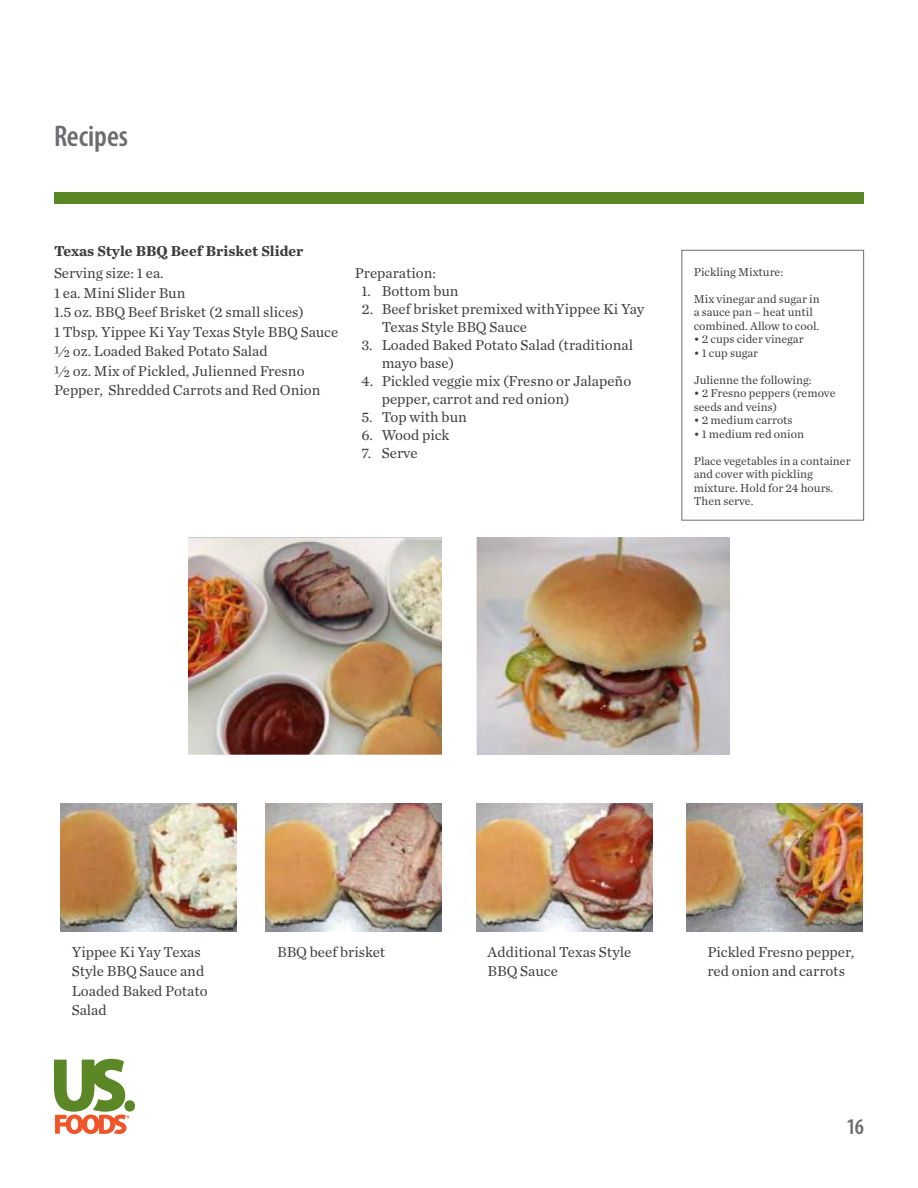
<style>
.page{position:relative;width:918px;height:1188px;background:#fff}
.page>*{position:absolute;margin:0;border:0;box-sizing:border-box;transform-origin:0 0}
.t1{font:600 condensed 30px "Myriad Pro";color:#6c6d70}
.t2{font:600 condensed 22.5px "Myriad Pro";color:#6c6d70}
.Body_Copy_Back_Page{font:15px/19.5px "Chronicle Text G1";color:#3e3e3f}
.Body_Copy_Back_Page-2{font:700 15px "Chronicle Text G1";color:#3e3e3f}
.Body_Copy_Back_Page-3{font:12px/13.5px "Chronicle Text G1";color:#3e3e3f}
</style>
<div class="page">
<div style="left:124px;top:1100px;width:11px;height:12px;background:#5c8727;border-radius:50%"></div>
<svg style="left:54px;top:1059px;width:75px;height:75px"></svg>
<div style="left:54px;top:192px;width:810px;height:12px;background:#5c8727"></div>
<div style="left:681px;top:250px;width:183px;height:271px;border:1px solid #6c6d70"></div>
<img style="left:188px;top:538px;width:254px;height:217px">
<img style="left:476px;top:538px;width:254px;height:217px">
<img style="left:60px;top:804px;width:176px;height:128px">
<img style="left:266px;top:804px;width:176px;height:128px">
<img style="left:476px;top:804px;width:176px;height:128px">
<img style="left:687px;top:804px;width:176px;height:128px">
<p class="t1" style="left:54px;top:117px;width:76px">Recipes</p>
<p class="Body_Copy_Back_Page-2" style="left:54px;top:239px;width:251px">Texas Style BBQ Beef Brisket Slider</p>
<p class="Body_Copy_Back_Page" style="left:54px;top:262px;width:111px">Serving size: 1 ea.</p>
<p class="Body_Copy_Back_Page" style="left:54px;top:282px;width:133px">1 ea. Mini Slider Bun</p>
<p class="Body_Copy_Back_Page" style="left:54px;top:301px;width:252px">1.5 oz. BBQ Beef Brisket (2 small slices)</p>
<p class="Body_Copy_Back_Page" style="left:54px;top:321px;width:286px">1 Tbsp. Yippee Ki Yay Texas Style BBQ Sauce</p>
<p class="Body_Copy_Back_Page" style="left:54px;top:340px;width:215px">½ oz. Loaded Baked Potato Salad</p>
<p class="Body_Copy_Back_Page" style="left:54px;top:360px;width:268px">½ oz. Mix of Pickled, Julienned Fresno<br>Pepper, Shredded Carrots and Red Onion</p>
<p class="Body_Copy_Back_Page" style="left:355px;top:262px;width:83px">Preparation:</p>
<p class="Body_Copy_Back_Page" style="left:362px;top:280px;width:99px">1. Bottom bun</p>
<p class="Body_Copy_Back_Page" style="left:382px;top:299px;width:264px;line-height:18px;text-indent:-20px">2. Beef brisket premixed withYippee Ki Yay<br>Texas Style BBQ Sauce</p>
<p class="Body_Copy_Back_Page" style="left:382px;top:335px;width:253px;line-height:18px;text-indent:-20px">3. Loaded Baked Potato Salad (traditional mayo base)</p>
<p class="Body_Copy_Back_Page" style="left:382px;top:371px;width:251px;line-height:18px;text-indent:-20px">4. Pickled veggie mix (Fresno or Jalapeño pepper, carrot and red onion)</p>
<p class="Body_Copy_Back_Page" style="left:362px;top:406px;width:107px">5. Top with bun</p>
<p class="Body_Copy_Back_Page" style="left:362px;top:424px;width:89px">6. Wood pick</p>
<p class="Body_Copy_Back_Page" style="left:362px;top:442px;width:58px">7. Serve</p>
<p class="Body_Copy_Back_Page-3" style="left:694px;top:264px;width:91px">Pickling Mixture:</p>
<p class="Body_Copy_Back_Page-3" style="left:694px;top:291px;width:127px">Mix vinegar and sugar in a sauce pan – heat until combined. Allow to cool.</p>
<p class="Body_Copy_Back_Page-3" style="left:694px;top:332px;width:111px">• 2 cups cider vinegar</p>
<p class="Body_Copy_Back_Page-3" style="left:694px;top:345px;width:66px">• 1 cup sugar</p>
<p class="Body_Copy_Back_Page-3" style="left:694px;top:372px;width:119px">Julienne the following:</p>
<p class="Body_Copy_Back_Page-3" style="left:694px;top:386px;width:143px">• 2 Fresno peppers (remove seeds and veins)</p>
<p class="Body_Copy_Back_Page-3" style="left:694px;top:413px;width:100px">• 2 medium carrots</p>
<p class="Body_Copy_Back_Page-3" style="left:694px;top:426px;width:112px">• 1 medium red onion</p>
<p class="Body_Copy_Back_Page-3" style="left:694px;top:453px;width:158px">Place vegetables in a container and cover with pickling mixture. Hold for 24 hours.<br>Then serve.</p>
<p class="Body_Copy_Back_Page" style="left:72px;top:941px;width:138px">Yippee Ki Yay Texas<br>Style BBQ Sauce and<br>Loaded Baked Potato<br>Salad</p>
<p class="Body_Copy_Back_Page" style="left:277px;top:941px;width:110px">BBQ beef brisket</p>
<p class="Body_Copy_Back_Page" style="left:488px;top:941px;width:145px">Additional Texas Style<br>BBQ Sauce</p>
<p class="Body_Copy_Back_Page" style="left:707px;top:941px;width:148px">Pickled Fresno pepper, red onion and carrots</p>
<p class="t2" style="left:847px;top:1113px;width:19px">16</p>
</div>
